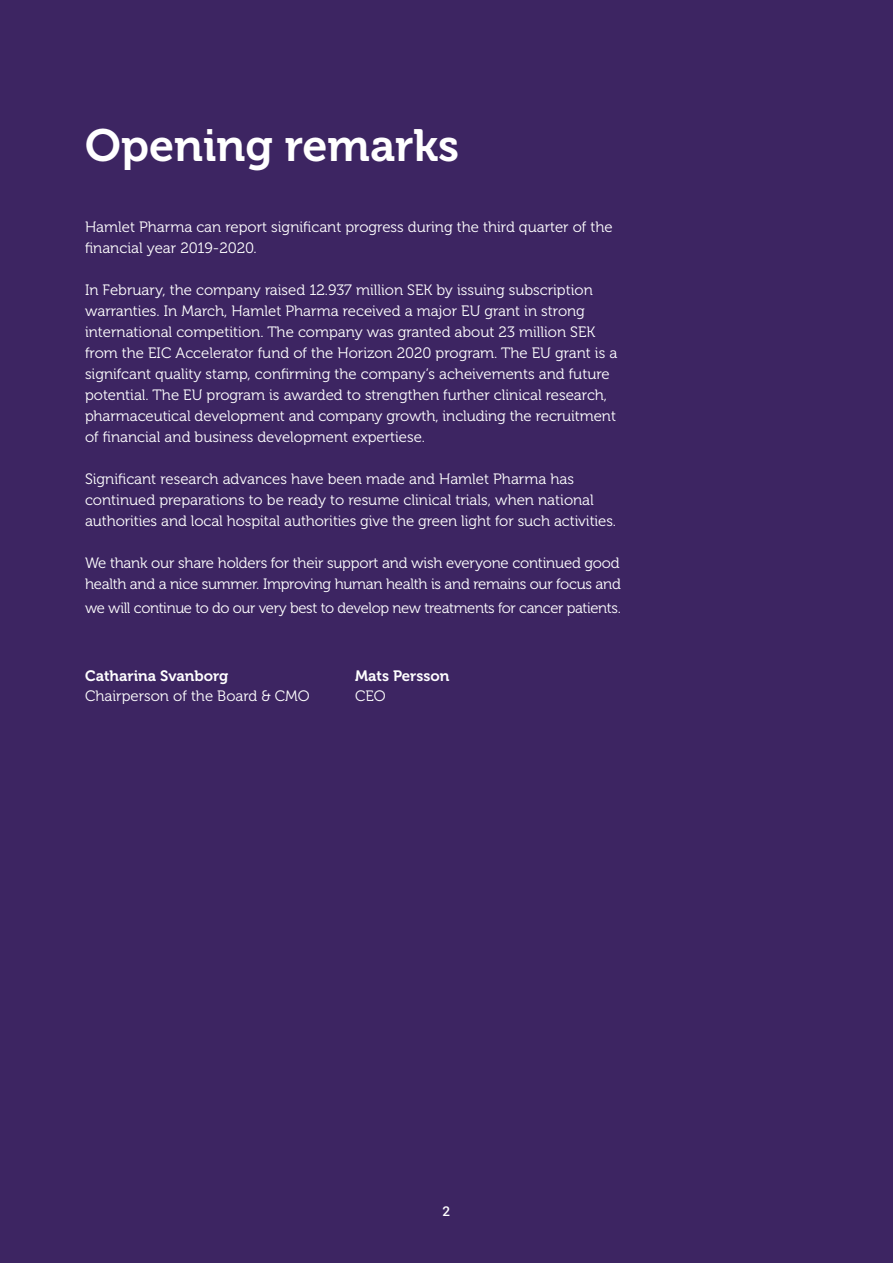
<style>
.page{position:relative;width:893px;height:1263px;background:#3d2562}
.page>*{position:absolute;margin:0;border:0;box-sizing:border-box;transform-origin:0 0}
.t1{font:45px "Museo 700";color:#fff}
.t2{font:15px/21px "Museo 300";color:#fff}
.t3{font:15px/21px "Museo 300";letter-spacing:-.02em;color:#fff}
.t4{font:15px "Museo 300";letter-spacing:-.025em;color:#fff}
.t5{font:15px "Museo 700";color:#fff}
.t6{font:500 13.5px "Roboto";color:#fff}
</style>
<div class="page">
<h1 class="t1" style="left:85px;top:121px;width:376px">Opening remarks</h1>
<p class="t2" style="left:85px;top:217px;width:529px">Hamlet Pharma can report significant progress during the third quarter of the financial year 2019-2020.</p>
<p class="t2" style="left:85px;top:280px;width:534px">In February, the company raised 12.937 million SEK by issuing subscription warranties. In March, Hamlet Pharma received a major EU grant in strong international competition. The company was granted about 23 million SEK from the EIC Accelerator fund of the Horizon 2020 program. The EU grant is a signifcant quality stamp, confirming the company’s acheivements and future potential. The EU program is awarded to strengthen further clinical research, pharmaceutical development and company growth, including the recruitment of financial and business development expertiese.</p>
<p class="t2" style="left:85px;top:469px;width:533px">Significant research advances have been made and Hamlet Pharma has continued preparations to be ready to resume clinical trials, when national authorities and local hospital authorities give the green light for such activities.</p>
<p class="t3" style="left:85px;top:553px;width:537px">We thank our share holders for their support and wish everyone continued good health and a nice summer. Improving human health is and remains our focus and</p>
<p class="t4" style="left:85px;top:600px;width:537px">we will continue to do our very best to develop new treatments for cancer patients.</p>
<p class="t5" style="left:85px;top:667px;width:145px">Catharina Svanborg</p>
<p class="t5" style="left:355px;top:667px;width:96px">Mats Persson</p>
<p class="t2" style="left:85px;top:685px;width:226px">Chairperson of the Board &amp; CMO</p>
<p class="t2" style="left:355px;top:685px;width:32px">CEO</p>
<p class="t6" style="left:443px;top:1202px;width:9px">2</p>
</div>
